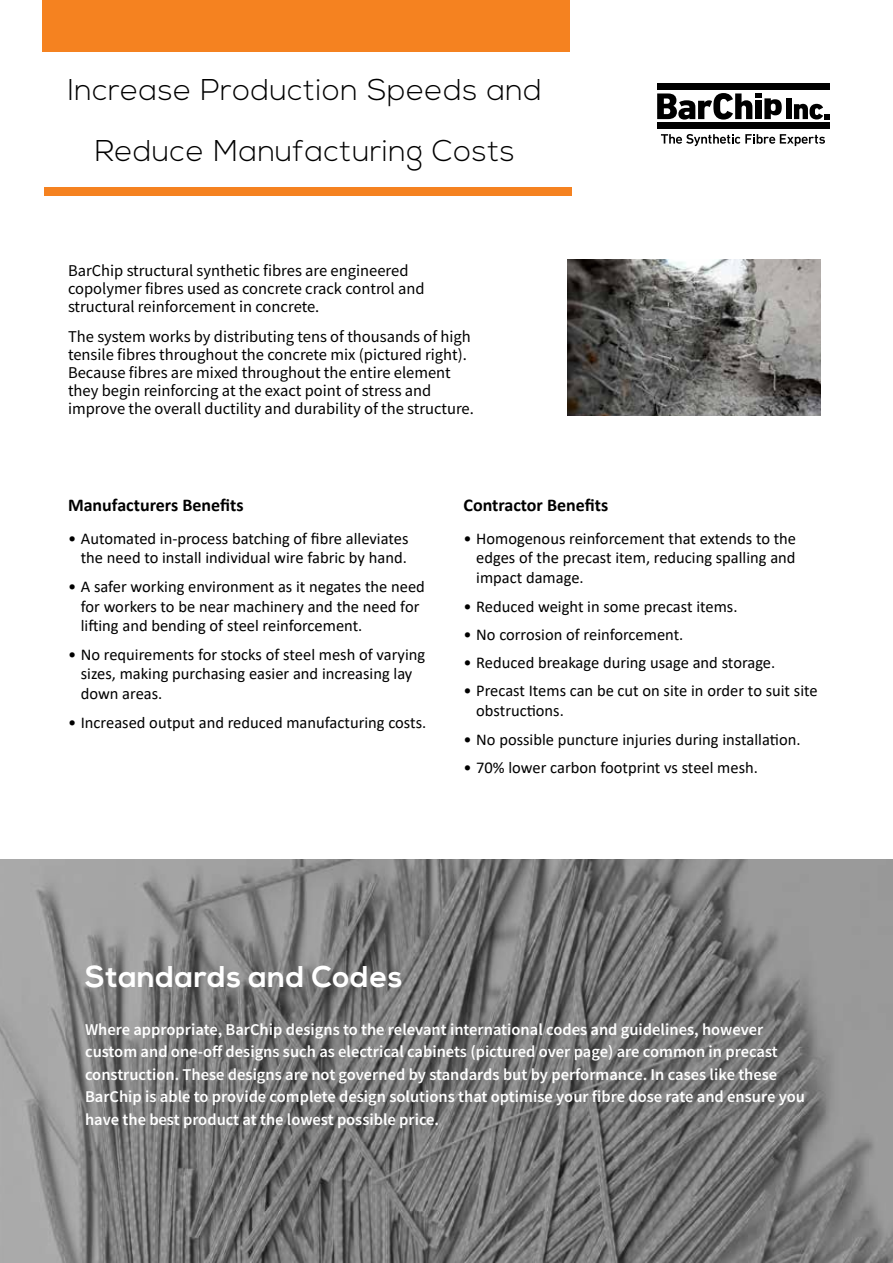
<style>
.page{position:relative;width:893px;height:1263px;background:#fff}
.page>*{position:absolute;margin:0;border:0;box-sizing:border-box;transform-origin:0 0}
.t1{font:300 30px/61.5px "Nexa";letter-spacing:.02em;color:#000;text-align:center}
.t2{font:700 30px "Nexa";letter-spacing:.02em;color:#fff}
.t3{font:700 18px "Calibri";color:#000}
.t4{font:16.5px/19.8px "Calibri";color:#000}
.t5{font:600 16.5px/22.5px "Source Sans Pro";color:#fff}
.t6{font:16.5px/18px "Source Sans Pro";color:#000}
</style>
<div class="page">
<div style="left:43px;top:0;width:527px;height:51px;background:#f58220"></div>
<div style="left:44px;top:187px;width:527px;height:9px;background:#f58220"></div>
<div style="left:657px;top:84px;width:172px;height:6px;background:#000"></div>
<div style="left:657px;top:123px;width:172px;height:6px;background:#000"></div>
<div style="left:786px;top:98px;width:6px;height:21px;background:#000"></div>
<svg style="left:794px;top:104px;width:35px;height:15px"></svg>
<svg style="left:657px;top:93px;width:125px;height:27px"></svg>
<svg style="left:661px;top:134px;width:164px;height:12px"></svg>
<svg style="left:0;top:859px;width:893px;height:404px;background:#7d7d7d"></svg>
<img style="left:567px;top:259px;width:254px;height:157px">
<h1 class="t1" style="left:68px;top:60px;width:476px">Increase Production Speeds and<br>Reduce Manufacturing Costs</h1>
<p class="t6" style="left:68px;top:261px;width:358px">BarChip structural synthetic fibres are engineered copolymer fibres used as concrete crack control and structural reinforcement in concrete.</p>
<p class="t6" style="left:68px;top:328px;width:407px">The system works by distributing tens of thousands of high tensile fibres throughout the concrete mix (pictured right).<br>Because fibres are mixed throughout the entire element they begin reinforcing at the exact point of stress and improve the overall ductility and durability of the structure.</p>
<p class="t3" style="left:68px;top:492px;width:177px">Manufacturers Benefits</p>
<p class="t4" style="left:68px;top:528px;width:342px;text-align:right">• Automated in-process batching of fibre alleviates the need to install individual wire fabric by hand.</p>
<p class="t4" style="left:81px;top:576px;width:346px;text-indent:-13px">• A safer working environment as it negates the need for workers to be near machinery and the need for lifting and bending of steel reinforcement.</p>
<p class="t4" style="left:81px;top:644px;width:346px;text-indent:-13px">• No requirements for stocks of steel mesh of varying sizes, making purchasing easier and increasing lay down areas.</p>
<p class="t4" style="left:68px;top:712px;width:360px">• Increased output and reduced manufacturing costs.</p>
<p class="t3" style="left:463px;top:492px;width:146px">Contractor Benefits</p>
<p class="t4" style="left:476px;top:528px;width:321px;text-align:justify;text-indent:-13px">• Homogenous reinforcement that extends to the edges of the precast item, reducing spalling and impact damage.</p>
<p class="t4" style="left:463px;top:596px;width:276px">• Reduced weight in some precast items.</p>
<p class="t4" style="left:463px;top:624px;width:221px">• No corrosion of reinforcement.</p>
<p class="t4" style="left:463px;top:652px;width:313px">• Reduced breakage during usage and storage.</p>
<p class="t4" style="left:476px;top:681px;width:343px;text-indent:-13px">• Precast Items can be cut on site in order to suit site obstructions.</p>
<p class="t4" style="left:463px;top:729px;width:338px">• No possible puncture injuries during installation.</p>
<p class="t4" style="left:463px;top:757px;width:296px">• 70% lower carbon footprint vs steel mesh.</p>
<h1 class="t2" style="left:85px;top:959px;width:319px">Standards and Codes</h1>
<p class="t5" style="left:85px;top:1018px;width:721px">Where appropriate, BarChip designs to the relevant international codes and guidelines, however custom and one-off designs such as electrical cabinets (pictured over page) are common in precast construction. These designs are not governed by standards but by performance. In cases like these BarChip is able to provide complete design solutions that optimise your fibre dose rate and ensure you have the best product at the lowest possible price.</p>
</div>
